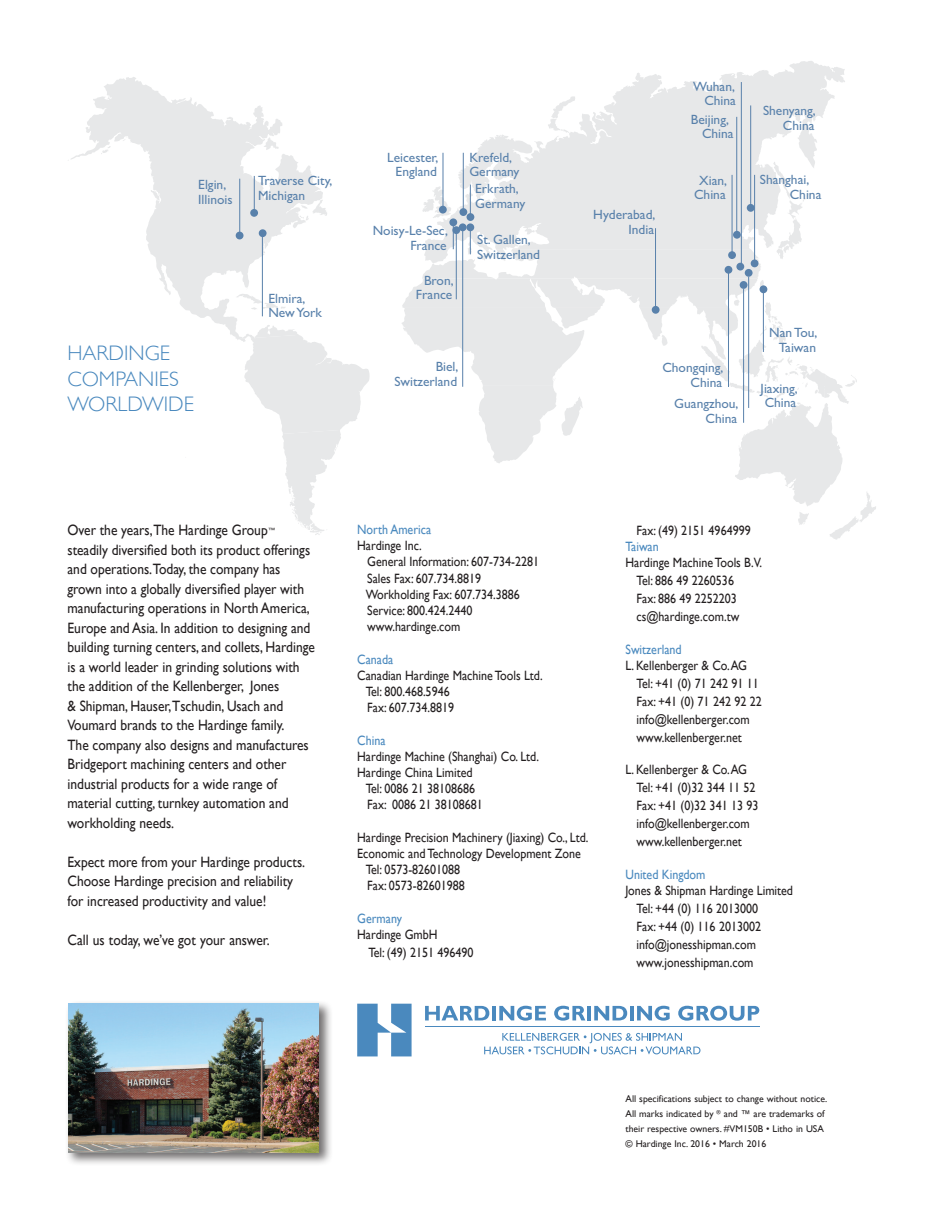
<style>
.page{position:relative;width:945px;height:1215px;background:#fff}
.page>*{position:absolute;margin:0;border:0;box-sizing:border-box;transform-origin:0 0}
.t1{font:300 21px/25.2px "Gill Sans";color:#4a89be}
.t2{font:15px/19.5px "Gill Sans";color:#231f20;scale:.9 1}
.t3{font:13.5px/18px "Gill Sans";color:#231f20;scale:.89 1}
.t4{font:13.5px/14.7px "Gill Sans";color:#5981ab}
.t5{font:13.5px "Gill Sans";color:#4a89be;scale:.89 1}
.t6{font:9.75px/15px "Gill Sans";color:#231f20}
.t7{font:6.15px "Gill Sans";color:#231f20;scale:1.29 1}
</style>
<div class="page">
<svg style="left:484px;top:1033px;width:217px;height:21px"></svg>
<svg style="left:357px;top:1004px;width:55px;height:52px"></svg>
<hr style="left:425px;top:1026px;width:335px;height:1px;background:#4a89be">
<svg style="left:425px;top:1006px;width:64px;height:14px"></svg>
<hr style="left:492px;top:1006px;width:4px;height:14px;background:#4a89be">
<svg style="left:499px;top:1006px;width:47px;height:15px"></svg>
<svg style="left:554px;top:1006px;width:31px;height:15px"></svg>
<hr style="left:587px;top:1006px;width:4px;height:14px;background:#4a89be">
<svg style="left:594px;top:1006px;width:33px;height:14px"></svg>
<hr style="left:630px;top:1006px;width:4px;height:14px;background:#4a89be">
<svg style="left:637px;top:1006px;width:33px;height:15px"></svg>
<svg style="left:678px;top:1006px;width:81px;height:15px"></svg>
<svg style="left:71px;top:77px;width:252px;height:262px"></svg>
<svg style="left:237px;top:335px;width:133px;height:200px"></svg>
<svg style="left:263px;top:137px;width:16px;height:13px"></svg>
<svg style="left:151px;top:190px;width:9px;height:10px"></svg>
<svg style="left:263px;top:190px;width:4px;height:7px"></svg>
<svg style="left:270px;top:176px;width:3px;height:5px"></svg>
<svg style="left:299px;top:200px;width:28px;height:21px"></svg>
<svg style="left:236px;top:287px;width:50px;height:23px"></svg>
<svg style="left:101px;top:146px;width:10px;height:8px"></svg>
<svg style="left:122px;top:136px;width:9px;height:8px"></svg>
<svg style="left:310px;top:169px;width:4px;height:12px"></svg>
<div style="left:259px;top:229px;width:8px;height:8px;background:#5981ab;border-radius:50%"></div>
<hr style="left:262px;top:233px;width:1px;height:83px;background:#5981ab">
<div style="left:236px;top:232px;width:8px;height:7px;background:#5981ab;border-radius:50%"></div>
<hr style="left:239px;top:179px;width:1px;height:56px;background:#5981ab">
<div style="left:250px;top:209px;width:8px;height:8px;background:#5981ab;border-radius:50%"></div>
<hr style="left:254px;top:176px;width:1px;height:36px;background:#5981ab">
<svg style="left:402px;top:61px;width:474px;height:479px"></svg>
<div style="left:452px;top:226px;width:8px;height:8px;background:#5981ab;border-radius:50%"></div>
<hr style="left:456px;top:230px;width:1px;height:69px;background:#5981ab">
<hr style="left:463px;top:153px;width:1px;height:57px;background:#5981ab">
<div style="left:467px;top:213px;width:7px;height:8px;background:#5981ab;border-radius:50%"></div>
<hr style="left:470px;top:185px;width:1px;height:30px;background:#5981ab">
<hr style="left:763px;top:290px;width:1px;height:62px;background:#5981ab">
<hr style="left:736px;top:117px;width:1px;height:116px;background:#5981ab">
<div style="left:736px;top:263px;width:8px;height:8px;background:#5981ab;border-radius:50%"></div>
<hr style="left:741px;top:82px;width:1px;height:183px;background:#5981ab">
<hr style="left:728px;top:270px;width:1px;height:117px;background:#5981ab">
<hr style="left:743px;top:289px;width:1px;height:134px;background:#5981ab">
<div style="left:745px;top:269px;width:8px;height:8px;background:#5981ab;border-radius:50%"></div>
<hr style="left:748px;top:277px;width:1px;height:131px;background:#5981ab">
<div style="left:747px;top:204px;width:8px;height:8px;background:#5981ab;border-radius:50%"></div>
<hr style="left:750px;top:105px;width:1px;height:99px;background:#5981ab">
<hr style="left:754px;top:175px;width:1px;height:88px;background:#5981ab">
<hr style="left:732px;top:175px;width:1px;height:80px;background:#5981ab">
<hr style="left:655px;top:228px;width:1px;height:80px;background:#5981ab">
<div style="left:65px;top:1000px;width:268px;height:167px;background:#231f20;opacity:.65"></div>
<img style="left:68px;top:1003px;width:251px;height:150px">
<p class="t4" style="left:198px;top:177px;width:36px">Elgin,<br>Illinois</p>
<p class="t4" style="left:258px;top:173px;width:76px">Traverse City,<br>Michigan</p>
<h1 class="t1" style="left:67px;top:340px;width:128px">HARDINGE<br>COMPANIES<br>WORLDWIDE</h1>
<p class="t4" style="left:268px;top:291px;width:55px">Elmira,<br>New York</p>
<p class="t4" style="left:387px;top:150px;width:53px;text-align:center">Leicester,<br>England</p>
<p class="t4" style="left:373px;top:223px;width:77px;text-align:right">Noisy-Le-Sec,<br>France</p>
<p class="t4" style="left:416px;top:273px;width:39px;text-align:right">Bron,<br>France</p>
<p class="t4" style="left:469px;top:150px;width:52px">Krefeld,<br>Germany</p>
<p class="t4" style="left:475px;top:181px;width:52px">Erkrath,<br>Germany</p>
<p class="t4" style="left:477px;top:232px;width:64px">St. Gallen,<br>Switzerland</p>
<p class="t4" style="left:394px;top:359px;width:66px;text-align:right">Biel,<br>Switzerland</p>
<p class="t4" style="left:593px;top:207px;width:64px;text-align:right">Hyderabad,<br>India</p>
<p class="t4" style="left:693px;top:79px;width:44px;text-align:right">Wuhan,<br>China</p>
<p class="t4" style="left:702px;top:112px;width:33px;text-indent:-11px">Beijing,<br>China</p>
<p class="t4" style="left:694px;top:173px;width:34px;text-align:center">Xian,<br>China</p>
<p class="t4" style="left:763px;top:103px;width:54px;text-align:right">Shenyang,<br>China</p>
<p class="t4" style="left:790px;top:172px;width:33px;text-indent:-30px">Shanghai,<br>China</p>
<p class="t4" style="left:662px;top:360px;width:63px;text-align:right">Chongqing,<br>China</p>
<p class="t4" style="left:674px;top:396px;width:66px;text-align:right">Guangzhou,<br>China</p>
<p class="t4" style="left:769px;top:325px;width:50px;text-align:center">Nan Tou,<br>Taiwan</p>
<p class="t4" style="left:761px;top:381px;width:39px;text-align:center">Jiaxing,<br>China</p>
<p class="t2" style="left:67px;top:520px;width:224px">Over the years,The Hardinge Group</p>
<p class="t7" style="left:268px;top:526px;width:8px">™</p>
<p class="t2" style="left:68px;top:540px;width:277px">steadily diversified both its product offerings and operations.Today, the company has grown into a globally diversified player with manufacturing operations in North America, Europe and Asia. In addition to designing and building turning centers, and collets, Hardinge is a world leader in grinding solutions with the addition of the Kellenberger, Jones<br>&amp; Shipman, Hauser,Tschudin, Usach and Voumard brands to the Hardinge family.<br>The company also designs and manufactures Bridgeport machining centers and other industrial products for a wide range of material cutting, turnkey automation and workholding needs.</p>
<p class="t2" style="left:68px;top:852px;width:266px">Expect more from your Hardinge products.<br>Choose Hardinge precision and reliability for increased productivity and value!</p>
<p class="t2" style="left:68px;top:930px;width:226px">Call us today, we’ve got your answer.</p>
<p class="t5" style="left:357px;top:521px;width:85px">North America</p>
<p class="t3" style="left:366px;top:537px;width:196px;line-height:16.2px;text-indent:-9px">Hardinge Inc.<br>General Information: 607-734-2281<br>Sales Fax: 607.734.8819<br>Workholding Fax: 607.734.3886<br>Service: 800.424.2440 www.hardinge.com</p>
<p class="t5" style="left:357px;top:651px;width:42px">Canada</p>
<p class="t3" style="left:366px;top:667px;width:200px;line-height:16.2px;text-indent:-9px">Canadian Hardinge Machine Tools Ltd.<br>Tel: 800.468.5946<br>Fax: 607.734.8819</p>
<p class="t5" style="left:357px;top:732px;width:33px">China</p>
<p class="t3" style="left:357px;top:747px;width:206px">Hardinge Machine (Shanghai) Co. Ltd.</p>
<p class="t3" style="left:357px;top:763px;width:131px">Hardinge China Limited</p>
<p class="t3" style="left:366px;top:779px;width:124px">Tel: 0086 21 38108686</p>
<p class="t3" style="left:367px;top:796px;width:131px">Fax: 0086 21 38108681</p>
<p class="t3" style="left:357px;top:828px;width:261px">Hardinge Precision Machinery (Jiaxing) Co., Ltd.</p>
<p class="t3" style="left:357px;top:844px;width:253px">Economic and Technology Development Zone</p>
<p class="t3" style="left:366px;top:860px;width:108px">Tel: 0573-82601088</p>
<p class="t3" style="left:367px;top:877px;width:111px">Fax: 0573-82601988</p>
<p class="t5" style="left:357px;top:910px;width:52px">Germany</p>
<p class="t3" style="left:368px;top:925px;width:120px;text-indent:-11px">Hardinge GmbH<br>Tel: (49) 2151 496490</p>
<p class="t3" style="left:637px;top:521px;width:130px">Fax: (49) 2151 4964999</p>
<p class="t5" style="left:625px;top:539px;width:39px">Taiwan</p>
<p class="t3" style="left:637px;top:554px;width:142px;text-indent:-11px">Hardinge Machine Tools B.V.<br>Tel: 886 49 2260536<br>Fax: 886 49 2252203 cs@hardinge.com.tw</p>
<p class="t5" style="left:625px;top:641px;width:65px">Switzerland</p>
<p class="t3" style="left:637px;top:656px;width:142px;text-indent:-11px">L. Kellenberger &amp; Co. AG<br>Tel: +41 (0) 71 242 91 11<br>Fax: +41 (0) 71 242 92 22 info@kellenberger.com www.kellenberger.net</p>
<p class="t3" style="left:637px;top:761px;width:138px;text-indent:-11px">L. Kellenberger &amp; Co. AG<br>Tel: +41 (0)32 344 11 52<br>Fax: +41 (0)32 341 13 93 info@kellenberger.com www.kellenberger.net</p>
<p class="t5" style="left:625px;top:866px;width:91px">United Kingdom</p>
<p class="t3" style="left:637px;top:881px;width:177px;text-indent:-11px">Jones &amp; Shipman Hardinge Limited<br>Tel: +44 (0) 116 2013000<br>Fax: +44 (0) 116 2013002 info@jonesshipman.com www.jonesshipman.com</p>
<p class="t6" style="left:625px;top:1091px;width:203px">All specifications subject to change without notice.<br>All marks indicated by <sup>®</sup> and ™ are trademarks of their respective owners. #VM150B • Litho in USA © Hardinge Inc. 2016 • March 2016</p>
</div>
